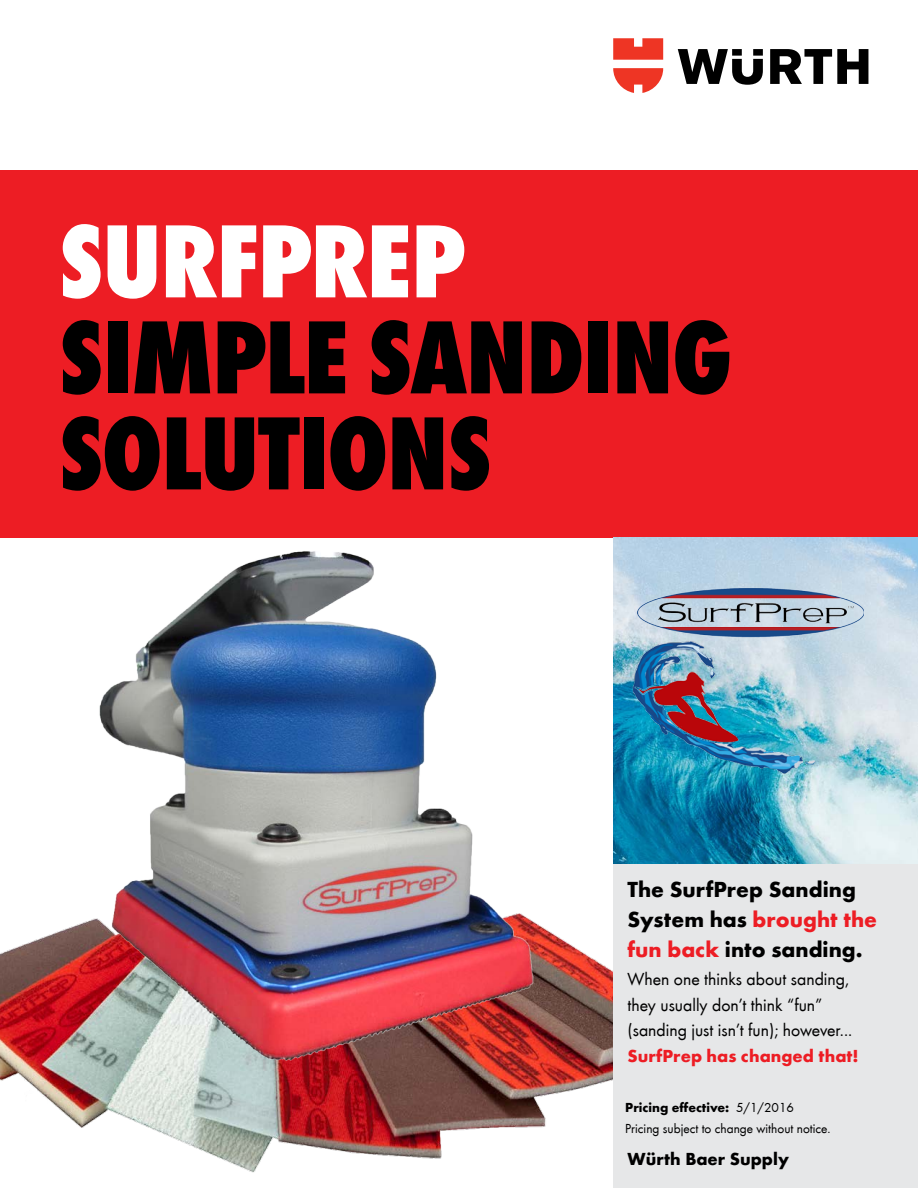
<style>
.page{position:relative;width:918px;height:1188px;background:#fff}
.page>*{position:absolute;margin:0;border:0;box-sizing:border-box;transform-origin:0 0}
.t1{font:800 condensed 108px/96px "Wuerth";letter-spacing:-.01em;color:#000}
.t2{font:800 condensed 108px "Wuerth";letter-spacing:-.005em;color:#fff}
.t3{font:700 22.5px/30px "Wuerth";color:#000}
.t4{font:18px/25.5px "Wuerth";color:#000}
.t5{font:700 18px "Wuerth";color:#ed1d24}
.t6{font:700 18px "Wuerth";color:#000}
.t7{font:13.5px/21px "Wuerth";color:#000}
.s1{color:#ed1d24}
.s2{font-weight:700}
</style>
<div class="page">
<img style="left:0;top:551px;width:613px;height:622px">
<div style="left:0;top:171px;width:918px;height:367px;background:#ed1d24"></div>
<svg style="left:678px;top:49px;width:190px;height:36px"></svg>
<svg style="left:613px;top:38px;width:50px;height:55px"></svg>
<div style="left:613px;top:864px;width:305px;height:324px;background:#e6e7e8"></div>
<img style="left:613px;top:538px;width:305px;height:326px">
<img style="left:637px;top:586px;width:227px;height:54px">
<img style="left:613px;top:613px;width:202px;height:175px">
<h1 class="t2" style="left:60px;top:185px;width:408px">SURFPREP</h1>
<h1 class="t1" style="left:60px;top:303px;width:675px">SIMPLE SANDING<br>SOLUTIONS</h1>
<p class="t3" style="left:627px;top:872px;width:251px">The SurfPrep Sanding<br>System has <span class="s1">brought the fun back</span> into sanding.</p>
<p class="t4" style="left:627px;top:965px;width:226px">When one thinks about sanding, they usually don’t think “fun” (sanding just isn’t fun); however...</p>
<p class="t5" style="left:627px;top:1042px;width:233px">SurfPrep has changed that!</p>
<p class="t7" style="left:625px;top:1096px;width:207px"><span class="s2">Pricing effective:</span> 5/1/2016<br>Pricing subject to change without notice.</p>
<p class="t6" style="left:627px;top:1145px;width:163px">Würth Baer Supply</p>
</div>
